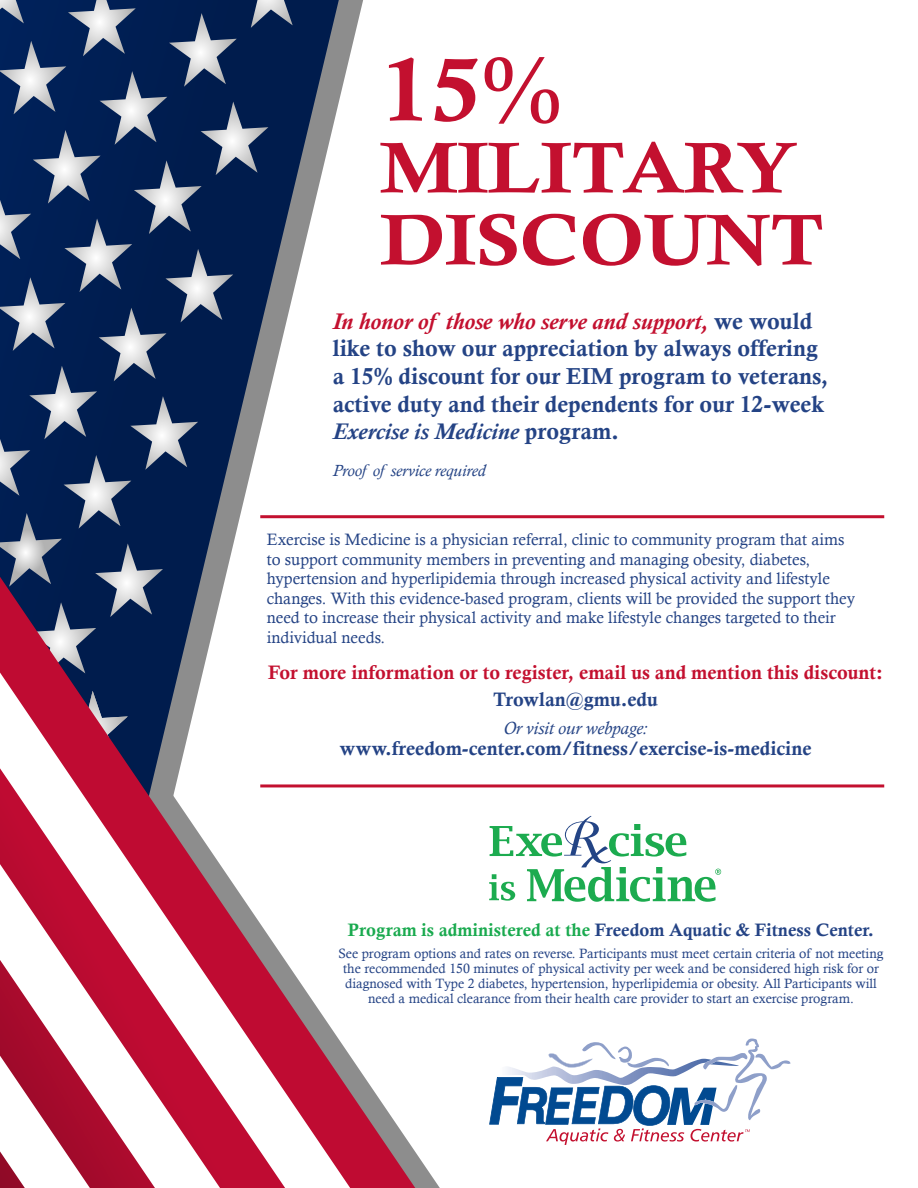
<style>
.page{position:relative;width:918px;height:1188px;background:#fff}
.page>*{position:absolute;margin:0;border:0;box-sizing:border-box;transform-origin:0 0}
.t1{font:90px "Calis MT Bol";color:#c3102f;scale:1.1 1}
.t2{font:72px/72px "Calis MT Bol";color:#c3102f;scale:1.1 1}
.t3{font:23.1px/27.8px "Calis MT Bol";color:#244385}
.t4{font:19.5px "Calis MT Bol";color:#244385}
.t5{font:19.5px "Calis MT Bol";color:#c3102f}
.t6{font:18px "Calis MT Bol";color:#244385}
.t7{font:italic 18px "Calisto";color:#244385}
.t8{font:16.5px/19.5px "Calisto";color:#244385}
.t9{font:italic 16.5px "Calisto";color:#244385}
.t10{font:13.5px/15px "Calisto";color:#244385;text-align:center}
.s1{font-family:"Calisto"}
.s2{font-family:"Calisto";font-weight:700;font-style:italic;color:#c3102f}
.s3{font-family:"Calisto";font-weight:700;font-style:italic}
.s4{color:#1aaa4f}
</style>
<div class="page">
<svg style="left:293px;top:0;width:46px;height:519px"></svg>
<svg style="left:0;top:0;width:293px;height:519px;background:#334970"></svg>
<svg style="left:350px;top:787px;width:65px;height:401px"></svg>
<svg style="left:0;top:481px;width:254px;height:192px;background:#505576"></svg>
<svg style="left:0;top:673px;width:350px;height:515px"></svg>
<svg style="left:489px;top:1039px;width:301px;height:106px"></svg>
<svg style="left:489px;top:816px;width:232px;height:86px"></svg>
<hr style="left:260px;top:515px;width:624px;height:3px;background:#c3102f">
<hr style="left:260px;top:784px;width:624px;height:3px;background:#c3102f">
<p class="t1" style="left:380px;top:38px;width:167px">15<span class="s1">%</span></p>
<p class="t2" style="left:380px;top:132px;width:405px">MILITARY<br>DISCOUNT</p>
<p class="t3" style="left:333px;top:307px;width:497px"><span class="s2">In honor of those who serve and support,</span> we would like to show our appreciation by always offering a 15% discount for our EIM program to veterans, active duty and their dependents for our 12-week <span class="s3">Exercise is Medicine</span> program.</p>
<p class="t9" style="left:333px;top:461px;width:154px">Proof of service required</p>
<p class="t8" style="left:267px;top:530px;width:590px">Exercise is Medicine is a physician referral, clinic to community program that aims to support community members in preventing and managing obesity, diabetes, hypertension and hyperlipidemia through increased physical activity and lifestyle changes. With this evidence-based program, clients will be provided the support they need to increase their physical activity and make lifestyle changes targeted to their individual needs.</p>
<p class="t5" style="left:268px;top:661px;width:616px">For more information or to register, email us and mention this discount:</p>
<p class="t4" style="left:493px;top:689px;width:166px">Trowlan@gmu.edu</p>
<p class="t7" style="left:503px;top:718px;width:146px">Or visit our webpage:</p>
<p class="t4" style="left:340px;top:737px;width:473px">www.freedom-center.com/fitness/exercise-is-medicine</p>
<p class="t6" style="left:348px;top:920px;width:528px"><span class="s4">Program is administered at the</span> Freedom Aquatic &amp; Fitness Center.</p>
<p class="t10" style="left:339px;top:946px;width:546px">See program options and rates on reverse. Participants must meet certain criteria of not meeting the recommended 150 minutes of physical activity per week and be considered high risk for or diagnosed with Type 2 diabetes, hypertension, hyperlipidemia or obesity. All Participants will need a medical clearance from their health care provider to start an exercise program.</p>
</div>
